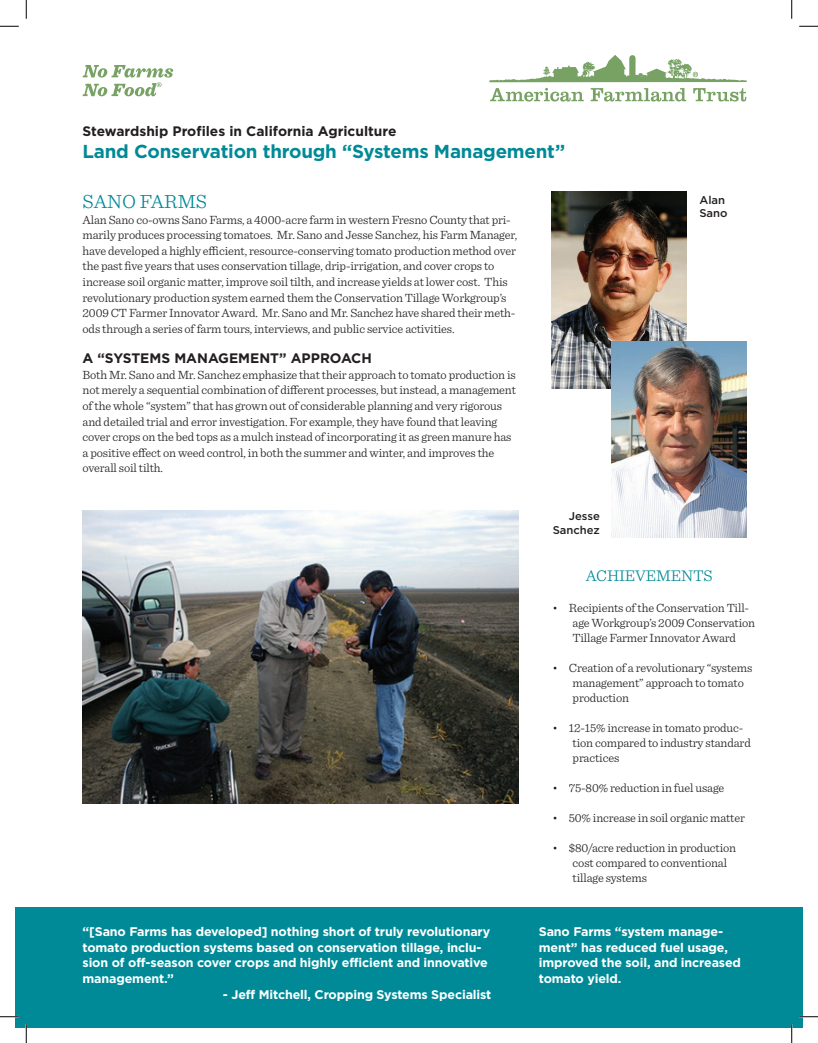
<style>
.page{position:relative;width:818px;height:1043px;background:#fff}
.page>*{position:absolute;margin:0;border:0;box-sizing:border-box;transform-origin:0 0}
.t1{font:300 20px "Sentinel";color:#008a97}
.t2{font:700 18.75px "Gotham HTF";letter-spacing:-.01em;color:#008a97}
.t3{font:300 16.25px "Sentinel";letter-spacing:-.01em;color:#008a97}
.t4{font:700 13.75px "Gotham HTF";color:#231f20}
.t5{font:300 12.5px/15.6px "Sentinel";letter-spacing:-.01em;color:#231f20}
.t6{font:700 12.5px/15.6px "Gotham HTF";letter-spacing:-.01em;color:#fff}
.t7{font:500 11.25px/13.5px "Gotham HTF";color:#231f20}
</style>
<div class="page">
<div style="left:15px;top:907px;width:787px;height:121px;background:#008a97"></div>
<svg style="left:489px;top:55px;width:257px;height:27px"></svg>
<svg style="left:490px;top:88px;width:94px;height:13px"></svg>
<svg style="left:590px;top:88px;width:96px;height:13px"></svg>
<svg style="left:693px;top:88px;width:53px;height:13px"></svg>
<svg style="left:83px;top:65px;width:90px;height:31px"></svg>
<img style="left:82px;top:510px;width:437px;height:293px">
<img style="left:551px;top:192px;width:135px;height:196px">
<img style="left:611px;top:341px;width:135px;height:196px">
<svg style="left:0;top:25px;width:19px;height:2px"></svg>
<svg style="left:799px;top:25px;width:19px;height:2px"></svg>
<svg style="left:0;top:1015px;width:19px;height:2px"></svg>
<svg style="left:799px;top:1015px;width:19px;height:2px"></svg>
<svg style="left:25px;top:0;width:2px;height:19px"></svg>
<svg style="left:25px;top:1024px;width:2px;height:18px"></svg>
<svg style="left:791px;top:0;width:1px;height:19px"></svg>
<svg style="left:790px;top:1024px;width:2px;height:18px"></svg>
<p class="t4" style="left:82px;top:123px;width:315px">Stewardship Profiles in California Agriculture</p>
<h2 class="t2" style="left:82px;top:141px;width:484px">Land Conservation through “Systems Management”</h2>
<h1 class="t1" style="left:82px;top:186px;width:126px">SANO FARMS</h1>
<p class="t5" style="left:82px;top:211px;width:436px">Alan Sano co-owns Sano Farms, a 4000-acre farm in western Fresno County that pri&shy;marily produces processing tomatoes. Mr. Sano and Jesse Sanchez, his Farm Manager, have developed a highly efficient, resource-conserving tomato production method over the past five years that uses conservation tillage, drip-irrigation, and cover crops to increase soil organic matter, improve soil tilth, and increase yields at lower cost. This revolutionary production system earned them the Conservation Tillage Workgroup’s 2009 CT Farmer Innovator Award. Mr. Sano and Mr. Sanchez have shared their meth&shy;ods through a series of farm tours, interviews, and public service activities.</p>
<p class="t4" style="left:82px;top:350px;width:291px">A “SYSTEMS MANAGEMENT” APPROACH</p>
<p class="t5" style="left:82px;top:366px;width:435px">Both Mr. Sano and Mr. Sanchez emphasize that their approach to tomato production is not merely a sequential combination of different processes, but instead, a management of the whole “system” that has grown out of considerable planning and very rigorous and detailed trial and error investigation. For example, they have found that leaving cover crops on the bed tops as a mulch instead of incorporating it as green manure has a positive effect on weed control, in both the summer and winter, and improves the overall soil tilth.</p>
<p class="t7" style="left:552px;top:509px;width:49px;text-align:right">Jesse<br>Sanchez</p>
<p class="t7" style="left:699px;top:193px;width:30px">Alan<br>Sano</p>
<p class="t6" style="left:82px;top:923px;width:409px">“[Sano Farms has developed] nothing short of truly revolutionary tomato production systems based on conservation tillage, inclu&shy;sion of off-season cover crops and highly efficient and innovative management.”</p>
<p class="t6" style="left:223px;top:985px;width:270px">- Jeff Mitchell, Cropping Systems Specialist</p>
<h3 class="t3" style="left:585px;top:563px;width:128px">ACHIEVEMENTS</h3>
<p class="t5" style="left:572px;top:599px;width:184px;line-height:15px;text-indent:-20px">• Recipients of the Conservation Till&shy;age Workgroup’s 2009 Conservation<br>Tillage Farmer Innovator Award</p>
<p class="t5" style="left:572px;top:659px;width:181px;line-height:15px;text-indent:-20px">• Creation of a revolutionary “systems management” approach to tomato production</p>
<p class="t5" style="left:572px;top:719px;width:180px;line-height:15px;text-indent:-20px">• 12-15% increase in tomato produc&shy;tion compared to industry standard practices</p>
<p class="t5" style="left:552px;top:779px;width:173px">• 75-80% reduction in fuel usage</p>
<p class="t5" style="left:552px;top:809px;width:194px">• 50% increase in soil organic matter</p>
<p class="t5" style="left:572px;top:839px;width:165px;line-height:15px;text-indent:-20px">• $80/acre reduction in production cost compared to conventional tillage systems</p>
<p class="t6" style="left:538px;top:923px;width:204px">Sano Farms “system manage&shy;ment” has reduced fuel usage, improved the soil, and increased tomato yield.</p>
</div>
